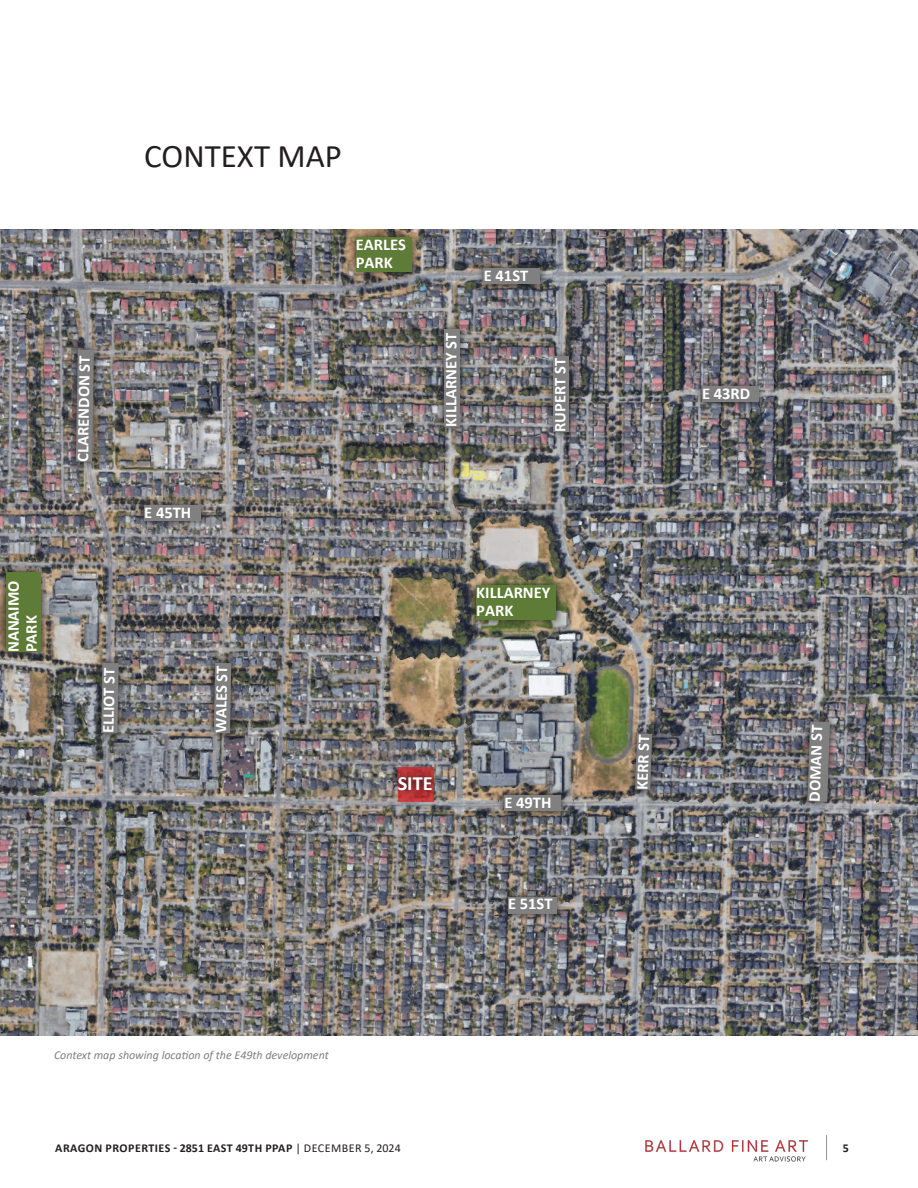
<style>
.page{position:relative;width:918px;height:1188px;background:#fff}
.page>*{position:absolute;margin:0;border:0;box-sizing:border-box;transform-origin:0 0}
.t1{font:33px "Calibri";color:#231f20}
.Photo_Captions{font:700 20.25px "Calibri";color:#fff}
.Photo_Captions-2{font:700 16.5px/18px "Calibri";color:#fff}
.t2{font:700 12px "Calibri";letter-spacing:.04em;color:#231f20}
.Image_Caption{font:italic 12px "Calibri";color:#808080}
.s1{font-weight:400}
</style>
<div class="page">
<img style="left:645px;top:1140px;width:163px;height:22px">
<svg style="left:826px;top:1135px;width:1px;height:25px"></svg>
<img style="left:0;top:230px;width:918px;height:805px">
<div style="left:399px;top:768px;width:35px;height:34px;background:#c63d40"></div>
<svg style="left:391px;top:769px;width:48px;height:29px"></svg>
<svg style="left:468px;top:577px;width:96px;height:50px;background:#6f6f53"></svg>
<div style="left:476px;top:585px;width:80px;height:34px;background:#5e7b37"></div>
<svg style="left:496px;top:787px;width:73px;height:32px"></svg>
<div style="left:504px;top:795px;width:57px;height:16px;background:#808080"></div>
<svg style="left:627px;top:725px;width:33px;height:73px"></svg>
<svg style="left:635px;top:733px;width:17px;height:57px"></svg>
<svg style="left:545px;top:349px;width:31px;height:91px;background:#68666a"></svg>
<div style="left:553px;top:357px;width:15px;height:75px;background:#808080"></div>
<svg style="left:436px;top:321px;width:31px;height:114px;background:#6e6a6b"></svg>
<div style="left:444px;top:329px;width:15px;height:98px;background:#808080"></div>
<svg style="left:68px;top:341px;width:34px;height:129px;background:#6a6565"></svg>
<svg style="left:76px;top:350px;width:18px;height:112px;background:#7b7b7b"></svg>
<svg style="left:93px;top:655px;width:34px;height:87px;background:#666"></svg>
<svg style="left:101px;top:663px;width:18px;height:70px"></svg>
<svg style="left:206px;top:655px;width:34px;height:86px;background:#686665"></svg>
<svg style="left:214px;top:663px;width:17px;height:70px"></svg>
<svg style="left:500px;top:889px;width:65px;height:32px"></svg>
<div style="left:508px;top:897px;width:49px;height:16px;background:#808080"></div>
<svg style="left:476px;top:260px;width:72px;height:32px"></svg>
<div style="left:484px;top:268px;width:56px;height:16px;background:#808080"></div>
<svg style="left:0;top:564px;width:49px;height:97px;background:#756d60"></svg>
<div style="left:6px;top:572px;width:34px;height:80px;background:#5e7b37"></div>
<svg style="left:348px;top:229px;width:71px;height:51px;background:#81725e"></svg>
<div style="left:356px;top:237px;width:55px;height:34px;background:#5e7b37"></div>
<svg style="left:136px;top:497px;width:72px;height:32px"></svg>
<div style="left:144px;top:505px;width:56px;height:16px;background:#808080"></div>
<svg style="left:799px;top:713px;width:39px;height:97px;background:#726f73"></svg>
<svg style="left:807px;top:721px;width:23px;height:81px;background:#797878"></svg>
<svg style="left:694px;top:379px;width:72px;height:31px"></svg>
<div style="left:702px;top:387px;width:56px;height:15px;background:#808080"></div>
<p class="Photo_Captions-2" style="left:4px;top:652px;width:73px;rotate:-90deg">NANAIMO<br>PARK</p>
<p class="t1" style="left:144px;top:133px;width:199px">CONTEXT MAP</p>
<p class="Photo_Captions-2" style="left:74px;top:462px;width:108px;rotate:-89deg">CLARENDON ST</p>
<p class="Photo_Captions-2" style="left:144px;top:503px;width:49px">E 45TH</p>
<p class="Photo_Captions-2" style="left:99px;top:733px;width:67px;rotate:-89deg">ELLIOT ST</p>
<p class="Photo_Captions-2" style="left:212px;top:733px;width:69px;rotate:-89deg">WALES ST</p>
<p class="Photo_Captions-2" style="left:356px;top:235px;width:52px">EARLES</p>
<p class="Photo_Captions-2" style="left:356px;top:253px;width:39px">PARK</p>
<p class="Photo_Captions-2" style="left:442px;top:427px;width:95px;rotate:-90deg">KILLARNEY ST</p>
<p class="Photo_Captions-2" style="left:484px;top:266px;width:46px">E 41ST</p>
<p class="Photo_Captions-2" style="left:551px;top:432px;width:76px;rotate:-90deg">RUPERT ST</p>
<p class="Photo_Captions-2" style="left:476px;top:583px;width:76px">KILLARNEY<br>PARK</p>
<p class="Photo_Captions" style="left:398px;top:769px;width:36px">SITE</p>
<p class="Photo_Captions-2" style="left:504px;top:793px;width:49px">E 49TH</p>
<p class="Photo_Captions-2" style="left:508px;top:895px;width:46px">E 51ST</p>
<p class="Photo_Captions-2" style="left:702px;top:385px;width:50px">E 43RD</p>
<p class="Photo_Captions-2" style="left:633px;top:789px;width:57px;rotate:-88deg">KERR ST</p>
<p class="Photo_Captions-2" style="left:805px;top:801px;width:78px;rotate:-88deg">DOMAN ST</p>
<p class="Image_Caption" style="left:54px;top:1047px;width:276px">Context map showing location of the E49th development</p>
<p class="t2" style="left:55px;top:1140px;width:347px">ARAGON PROPERTIES - 2851 EAST 49TH PPAP <span class="s1">| DECEMBER 5, 2024</span></p>
<p class="t2" style="left:843px;top:1140px;width:8px">5</p>
</div>
